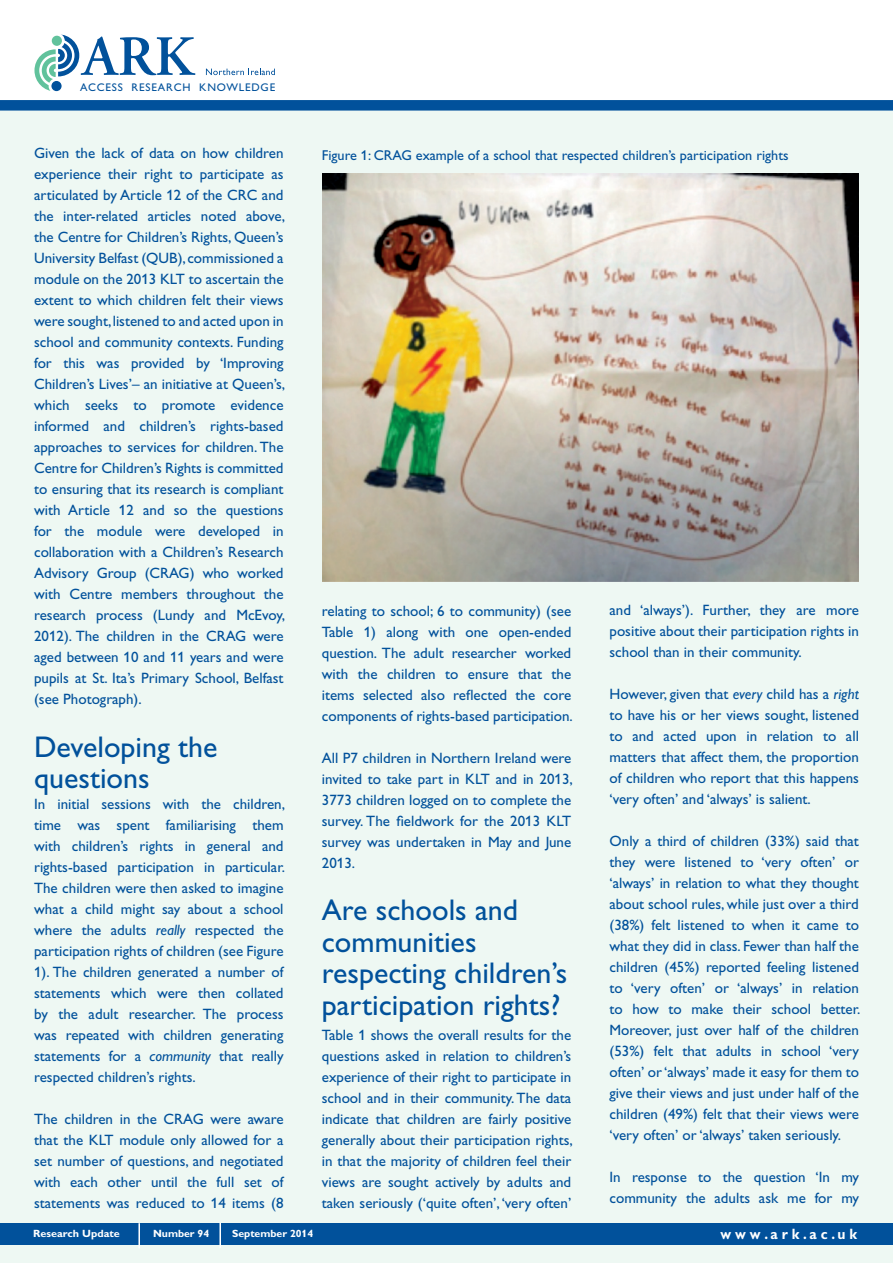
<style>
.page{position:relative;width:893px;height:1263px;background:#fff}
.page>*{position:absolute;margin:0;border:0;box-sizing:border-box;transform-origin:0 0}
.t1{font:30px/31.5px "Gill Alt One";color:#01519b}
.Default{font:15px/21px "Gill Alt One";color:#01519b;text-align:justify}
.t2{font:700 15px "Gill Alt One";color:#fff;scale:.92 1}
.t3{font:14.25px "Gill Alt One";color:#01519b}
.t4{font:11.1px "Gill Sans";letter-spacing:.075em;color:#01519b}
.t5{font:700 10.5px "Gill Alt One";color:#fff}
.s1{font-style:italic}
</style>
<div class="page">
<div style="left:0;top:106px;width:893px;height:1157px;background:#eef8f3"></div>
<div style="left:0;top:1224px;width:893px;height:21px;background:#01519b"></div>
<hr style="left:138px;top:1223px;width:2px;height:25px;background:#fff">
<hr style="left:219px;top:1222px;width:2px;height:26px;background:#fff">
<div style="left:0;top:100px;width:893px;height:11px;background:#01519b"></div>
<svg style="left:206px;top:69px;width:69px;height:6px"></svg>
<svg style="left:34px;top:34px;width:161px;height:58px"></svg>
<img style="left:322px;top:173px;width:536px;height:409px">
<p class="t4" style="left:80px;top:81px;width:196px">ACCESS RESEARCH KNOWLEDGE</p>
<p class="Default" style="left:34px;top:142px;width:252px">Given the lack of data on how children experience their right to participate as articulated by Article 12 of the CRC and the inter-related articles noted above, the Centre for Children’s Rights, Queen’s University Belfast (QUB), commissioned a module on the 2013 KLT to ascertain the extent to which children felt their views were sought, listened to and acted upon in school and community contexts. Funding for this was provided by ‘Improving Children’s Lives’– an initiative at Queen’s, which seeks to promote evidence informed and children’s rights-based approaches to services for children. The Centre for Children’s Rights is committed to ensuring that its research is compliant with Article 12 and so the questions for the module were developed in collaboration with a Children’s Research Advisory Group (CRAG) who worked with Centre members throughout the research process (Lundy and McEvoy, 2012). The children in the CRAG were aged between 10 and 11 years and were pupils at St. Ita’s Primary School, Belfast (see Photograph).</p>
<p class="t1" style="left:34px;top:731px;width:185px">Developing the questions</p>
<p class="Default" style="left:34px;top:793px;width:252px">In initial sessions with the children, time was spent familiarising them with children’s rights in general and rights-based participation in particular.<br>The children were then asked to imagine what a child might say about a school where the adults <span class="s1">really</span> respected the participation rights of children (see Figure 1). The children generated a number of statements which were then collated by the adult researcher. The process was repeated with children generating statements for a <span class="s1">community</span> that really respected children’s rights.</p>
<p class="Default" style="left:34px;top:1108px;width:251px">The children in the CRAG were aware that the KLT module only allowed for a set number of questions, and negotiated with each other until the full set of statements was reduced to 14 items (8</p>
<p class="t3" style="left:322px;top:147px;width:468px">Figure 1: CRAG example of a school that respected children’s participation rights</p>
<p class="Default" style="left:322px;top:600px;width:252px">relating to school; 6 to community) (see Table 1) along with one open-ended question. The adult researcher worked with the children to ensure that the items selected also reflected the core components of rights-based participation.</p>
<p class="Default" style="left:322px;top:747px;width:252px">All P7 children in Northern Ireland were invited to take part in KLT and in 2013, 3773 children logged on to complete the survey. The fieldwork for the 2013 KLT survey was undertaken in May and June 2013.</p>
<p class="t1" style="left:322px;top:894px;width:247px">Are schools and communities respecting children’s participation rights?</p>
<p class="Default" style="left:322px;top:1024px;width:252px">Table 1 shows the overall results for the questions asked in relation to children’s experience of their right to participate in school and in their community. The data indicate that children are fairly positive generally about their participation rights, in that the majority of children feel their views are sought actively by adults and taken seriously (‘quite often’, ‘very often’</p>
<p class="Default" style="left:609px;top:599px;width:251px">and ‘always’). Further, they are more positive about their participation rights in school than in their community.</p>
<p class="Default" style="left:609px;top:683px;width:251px">However, given that <span class="s1">every</span> child has a <span class="s1">right </span>to have his or her views sought, listened to and acted upon in relation to all matters that affect them, the proportion of children who report that this happens ‘very often’ and ‘always’ is salient.</p>
<p class="Default" style="left:609px;top:830px;width:252px">Only a third of children (33%) said that they were listened to ‘very often’ or ‘always’ in relation to what they thought about school rules, while just over a third (38%) felt listened to when it came to what they did in class. Fewer than half the children (45%) reported feeling listened to ‘very often’ or ‘always’ in relation to how to make their school better.<br>Moreover, just over half of the children (53%) felt that adults in school ‘very often’ or ‘always’ made it easy for them to give their views and just under half of the children (49%) felt that their views were ‘very often’ or ‘always’ taken seriously.</p>
<p class="Default" style="left:609px;top:1166px;width:251px">In response to the question ‘In my community the adults ask me for my</p>
<p class="t5" style="left:33px;top:1227px;width:88px">Research Update</p>
<p class="t5" style="left:153px;top:1228px;width:58px">Number 94</p>
<p class="t5" style="left:232px;top:1227px;width:83px">September 2014</p>
<p class="t2" style="left:721px;top:1225px;width:150px">w w w . a r k . a c . u k</p>
</div>
